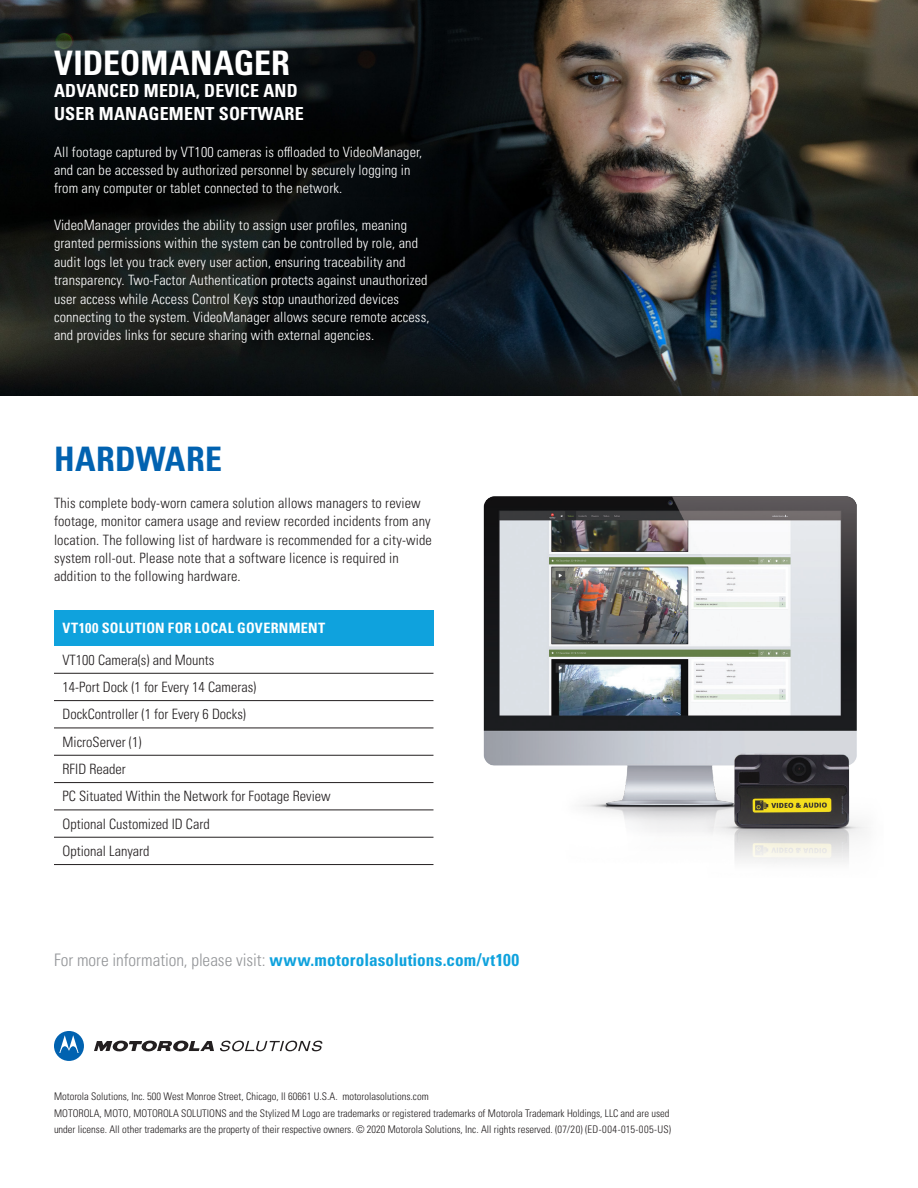
<style>
.page{position:relative;width:918px;height:1188px;background:#fff}
.page>*{position:absolute;margin:0;border:0;box-sizing:border-box;transform-origin:0 0}
.CONTENT_HEADER{font:700 condensed 33.75px "Univers LT Pro";color:#fff}
.CONTENT_HEADER-2{font:700 condensed 33.75px "Univers LT Pro";letter-spacing:.005em;color:#0162b0}
.SECTION_HEADER{font:700 condensed 18px/22.5px "Univers LT Pro";letter-spacing:.01em;color:#fff}
.Body_Bold{font:300 condensed 17.25px "Univers LT Pro";color:#939598}
.COPY{font:300 condensed 14.25px/18.3px "Univers LT Pro";letter-spacing:.01em;color:#fff}
.COPY-2{font:300 condensed 14.25px/18.3px "Univers LT Pro";letter-spacing:.01em;color:#231f20}
.Body{font:300 condensed 14.25px "Univers LT Pro";color:#231f20}
.Body_Text{font:700 condensed 14.25px "Univers LT Pro";letter-spacing:.02em;color:#fff}
.Body_Text-2{font:300 condensed 10.5px/16.5px "Univers LT Pro";color:#231f20}
.s1{font-weight:700;color:#0fa2dd}
</style>
<div class="page">
<img style="left:0;top:0;width:918px;height:395px">
<div style="left:54px;top:610px;width:379px;height:36px;background:#0fa2dd"></div>
<hr style="left:54px;top:673px;width:379px;height:1px;background:#231f20">
<hr style="left:54px;top:700px;width:379px;height:1px;background:#231f20">
<hr style="left:54px;top:728px;width:379px;height:1px;background:#231f20">
<hr style="left:54px;top:755px;width:379px;height:1px;background:#231f20">
<hr style="left:54px;top:782px;width:379px;height:1px;background:#231f20">
<hr style="left:54px;top:810px;width:379px;height:1px;background:#231f20">
<hr style="left:54px;top:837px;width:379px;height:1px;background:#231f20">
<hr style="left:54px;top:864px;width:379px;height:1px;background:#231f20">
<img style="left:374px;top:496px;width:493px;height:370px">
<svg style="left:94px;top:1041px;width:120px;height:11px"></svg>
<svg style="left:54px;top:1031px;width:30px;height:30px"></svg>
<svg style="left:220px;top:1041px;width:102px;height:10px"></svg>
<p class="CONTENT_HEADER" style="left:54px;top:42px;width:238px">VIDEOMANAGER</p>
<p class="SECTION_HEADER" style="left:54px;top:79px;width:251px">ADVANCED MEDIA, DEVICE AND<br>USER MANAGEMENT SOFTWARE</p>
<p class="COPY" style="left:54px;top:142px;width:370px">All footage captured by VT100 cameras is offloaded to VideoManager, and can be accessed by authorized personnel by securely logging in from any computer or tablet connected to the network.</p>
<p class="COPY" style="left:54px;top:215px;width:377px">VideoManager provides the ability to assign user profiles, meaning granted permissions within the system can be controlled by role, and audit logs let you track every user action, ensuring traceability and transparency. Two-Factor Authentication protects against unauthorized user access while Access Control Keys stop unauthorized devices connecting to the system. VideoManager allows secure remote access, and provides links for secure sharing with external agencies.</p>
<p class="CONTENT_HEADER-2" style="left:54px;top:438px;width:169px">HARDWARE</p>
<p class="COPY-2" style="left:54px;top:493px;width:379px">This complete body-worn camera solution allows managers to review footage, monitor camera usage and review recorded incidents from any location. The following list of hardware is recommended for a city-wide system roll-out. Please note that a software licence is required in addition to the following hardware.</p>
<p class="Body_Text" style="left:63px;top:619px;width:264px">VT100 SOLUTION FOR LOCAL GOVERNMENT</p>
<p class="Body" style="left:63px;top:650px;width:153px">VT100 Camera(s) and Mounts</p>
<p class="Body" style="left:63px;top:677px;width:195px">14-Port Dock (1 for Every 14 Cameras)</p>
<p class="Body" style="left:63px;top:705px;width:185px">DockController (1 for Every 6 Docks)</p>
<p class="Body" style="left:63px;top:732px;width:81px">MicroServer (1)</p>
<p class="Body" style="left:63px;top:759px;width:65px">RFID Reader</p>
<p class="Body" style="left:63px;top:787px;width:270px">PC Situated Within the Network for Footage Review</p>
<p class="Body" style="left:63px;top:814px;width:149px">Optional Customized ID Card</p>
<p class="Body" style="left:63px;top:841px;width:89px">Optional Lanyard</p>
<p class="Body_Bold" style="left:54px;top:949px;width:467px">For more information, please visit: <span class="s1">www.motorolasolutions.com/vt100</span></p>
<p class="Body_Text-2" style="left:54px;top:1088px;width:376px">Motorola Solutions, Inc. 500 West Monroe Street, Chicago, Il 60661 U.S.A. motorolasolutions.com</p>
<p class="Body_Text-2" style="left:54px;top:1104px;width:619px">MOTOROLA, MOTO, MOTOROLA SOLUTIONS and the Stylized M Logo are trademarks or registered trademarks of Motorola Trademark Holdings, LLC and are used under license. All other trademarks are the property of their respective owners. © 2020 Motorola Solutions, Inc. All rights reserved. (07/20) (ED-004-015-005-US)</p>
</div>
